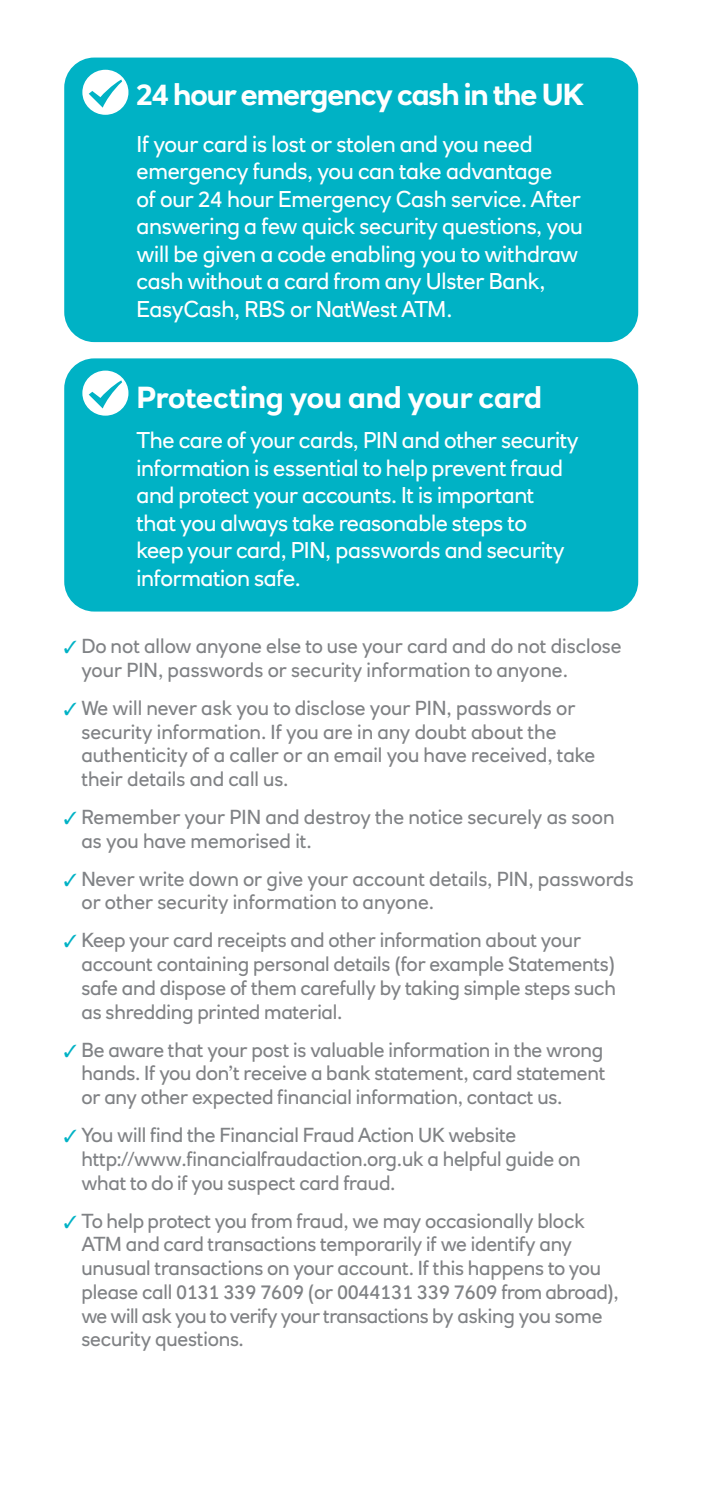
<style>
.page{position:relative;width:702px;height:1489px;background:#fff}
.page>*{position:absolute;margin:0;border:0;box-sizing:border-box;transform-origin:0 0}
.t1{font:700 30px "RN House Sans";letter-spacing:-.02em;color:#fff}
.t2{font:22.5px/27.5px "RN House Sans";letter-spacing:-.015em;color:#fff}
.t3{font:20px/23.8px "RN House Sans";letter-spacing:-.01em;color:#808285}
.s1{color:#00b2c5}
</style>
<div class="page">
<div style="left:64px;top:358px;width:574px;height:253px;background:#00b2c5;border-radius:30px"></div>
<div style="left:82px;top:370px;width:46px;height:45px;background:#fff;border:2px solid #fff;border-radius:50%"></div>
<svg style="left:89px;top:380px;width:33px;height:28px"></svg>
<div style="left:64px;top:58px;width:574px;height:284px;background:#00b2c5;border-radius:30px"></div>
<div style="left:82px;top:70px;width:46px;height:45px;background:#fff;border:2px solid #fff;border-radius:50%"></div>
<svg style="left:89px;top:79px;width:33px;height:29px"></svg>
<h1 class="t1" style="left:136px;top:75px;width:449px">24 hour emergency cash in the UK</h1>
<p class="t2" style="left:136px;top:130px;width:448px">If your card is lost or stolen and you need emergency funds, you can take advantage<br>of our 24 hour Emergency Cash service. After answering a few quick security questions, you will be given a code enabling you to withdraw cash without a card from any Ulster Bank, EasyCash, RBS or NatWest ATM.</p>
<h1 class="t1" style="left:136px;top:378px;width:407px">Protecting you and your card</h1>
<p class="t2" style="left:136px;top:426px;width:443px">The care of your cards, PIN and other security information is essential to help prevent fraud and protect your accounts. It is important that you always take reasonable steps to keep your card, PIN, passwords and security information safe.</p>
<p class="t3" style="left:81px;top:634px;width:541px;text-indent:-18px"><span class="s1">✓</span> Do not allow anyone else to use your card and do not disclose your PIN, passwords or security information to anyone.</p>
<p class="t3" style="left:81px;top:695px;width:515px;text-indent:-18px"><span class="s1">✓</span> We will never ask you to disclose your PIN, passwords or security information. If you are in any doubt about the authenticity of a caller or an email you have received, take their details and call us.</p>
<p class="t3" style="left:81px;top:804px;width:534px;text-indent:-18px"><span class="s1">✓</span> Remember your PIN and destroy the notice securely as soon as you have memorised it.</p>
<p class="t3" style="left:81px;top:866px;width:553px;text-indent:-18px"><span class="s1">✓</span> Never write down or give your account details, PIN, passwords or other security information to anyone.</p>
<p class="t3" style="left:81px;top:928px;width:536px;text-indent:-18px"><span class="s1">✓</span> Keep your card receipts and other information about your account containing personal details (for example Statements) safe and dispose of them carefully by taking simple steps such as shredding printed material.</p>
<p class="t3" style="left:81px;top:1037px;width:525px;text-align:justify;text-indent:-18px"><span class="s1">✓</span> Be aware that your post is valuable information in the wrong hands. If you don’t receive a bank statement, card statement or any other expected financial information, contact us.</p>
<p class="t3" style="left:81px;top:1122px;width:500px;text-indent:-18px"><span class="s1">✓</span> You will find the Financial Fraud Action UK website http://www.financialfraudaction.org.uk a helpful guide on what to do if you suspect card fraud.</p>
<p class="t3" style="left:81px;top:1208px;width:538px;text-indent:-18px"><span class="s1">✓</span> To help protect you from fraud, we may occasionally block ATM and card transactions temporarily if we identify any unusual transactions on your account. If this happens to you please call 0131 339 7609 (or 0044131 339 7609 from abroad), we will ask you to verify your transactions by asking you some security questions.</p>
</div>
